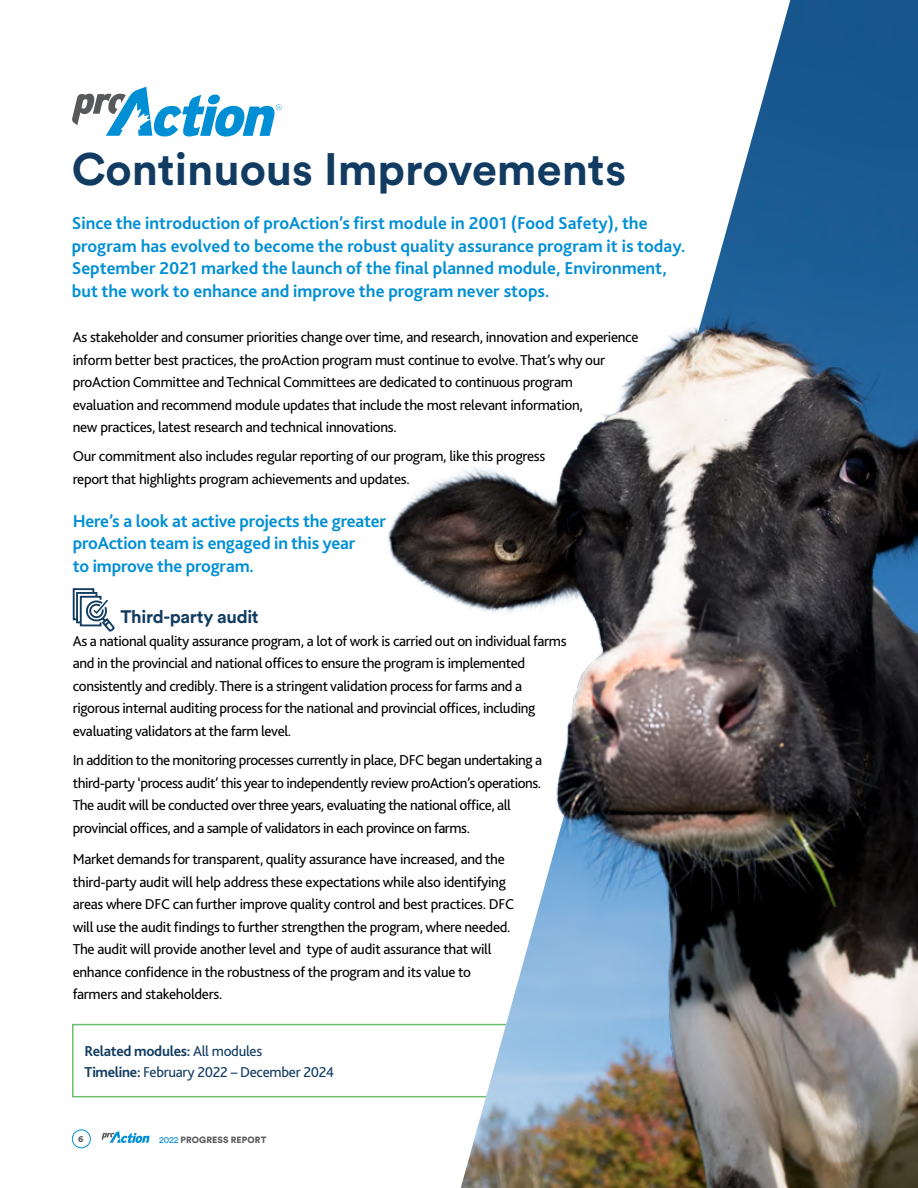
<style>
.page{position:relative;width:918px;height:1188px;background:#fff}
.page>*{position:absolute;margin:0;border:0;box-sizing:border-box;transform-origin:0 0}
.Module__Title{font:700 45px "Circular Std";color:#113b61}
.texte{font:700 18px/22.5px "Bliss 2";color:#008fd5}
.SUBHEAD{font:700 18px/22.5px "Bliss 2";letter-spacing:-.01em;color:#008fd5}
.texte-2{font:700 18px "Circular Std";letter-spacing:-.02em;color:#113b61}
.BODY_COPY{font:15px/22.5px "Bliss 2";letter-spacing:-.02em;color:#000}
.texte-3{font:15px/22.5px "Bliss 2";letter-spacing:-.02em;color:#000}
.texte-4{font:15px/21px "Bliss 2";letter-spacing:-.02em;color:#113b61}
.t1{font:900 9px "Circular Std";letter-spacing:.01em;color:#58595b}
.s1{font-weight:700}
.s2{font-weight:400;color:#008fd5}
</style>
<div class="page">
<div style="left:72px;top:1130px;width:19px;height:18px;border:1px solid #008fd5;border-radius:50%"></div>
<svg style="left:102px;top:1131px;width:49px;height:12px"></svg>
<div style="left:72px;top:1024px;width:458px;height:73px;border:2px solid #6cc06d"></div>
<svg style="left:72px;top:588px;width:43px;height:43px"></svg>
<img style="left:361px;top:0;width:557px;height:1172px">
<svg style="left:72px;top:87px;width:210px;height:50px"></svg>
<p class="Module__Title" style="left:72px;top:140px;width:556px">Continuous Improvements</p>
<p class="texte" style="left:72px;top:212px;width:615px">Since the introduction of proAction’s first module in 2001 (Food Safety), the program has evolved to become the robust quality assurance program it is today.<br>September 2021 marked the launch of the final planned module, Environment, but the work to enhance and improve the program never stops.</p>
<p class="BODY_COPY" style="left:73px;top:325px;width:567px">As stakeholder and consumer priorities change over time, and research, innovation and experience inform better best practices, the proAction program must continue to evolve. That’s why our proAction Committee and Technical Committees are dedicated to continuous program<br>evaluation and recommend module updates that include the most relevant information,<br>new practices, latest research and technical innovations.</p>
<p class="BODY_COPY" style="left:73px;top:445px;width:474px">Our commitment also includes regular reporting of our program, like this progress report that highlights program achievements and updates.</p>
<p class="SUBHEAD" style="left:73px;top:509px;width:315px">Here’s a look at active projects the greater proAction team is engaged in this year<br>to improve the program.</p>
<p class="texte-2" style="left:120px;top:605px;width:140px">Third-party audit</p>
<p class="BODY_COPY" style="left:73px;top:629px;width:495px">As a national quality assurance program, a lot of work is carried out on individual farms and in the provincial and national offices to ensure the program is implemented consistently and credibly. There is a stringent validation process for farms and a rigorous internal auditing process for the national and provincial offices, including evaluating validators at the farm level.</p>
<p class="texte-3" style="left:73px;top:748px;width:471px">In addition to the monitoring processes currently in place, DFC began undertaking a third-party ‘process audit’ this year to independently review proAction’s operations.<br>The audit will be conducted over three years, evaluating the national office, all provincial offices, and a sample of validators in each province on farms.</p>
<p class="texte-3" style="left:73px;top:847px;width:443px">Market demands for transparent, quality assurance have increased, and the third-party audit will help address these expectations while also identifying areas where DFC can further improve quality control and best practices. DFC will use the audit findings to further strengthen the program, where needed.<br>The audit will provide another level and type of audit assurance that will enhance confidence in the robustness of the program and its value to farmers and stakeholders.</p>
<p class="texte-4" style="left:85px;top:1040px;width:251px"><span class="s1">Related modules:</span> All modules<br><span class="s1">Timeline:</span> February 2022 – December 2024</p>
<p class="t1" style="left:78px;top:1133px;width:7px">6</p>
<p class="t1" style="left:159px;top:1133px;width:109px"><span class="s2">2022</span> PROGRESS REPORT</p>
</div>
